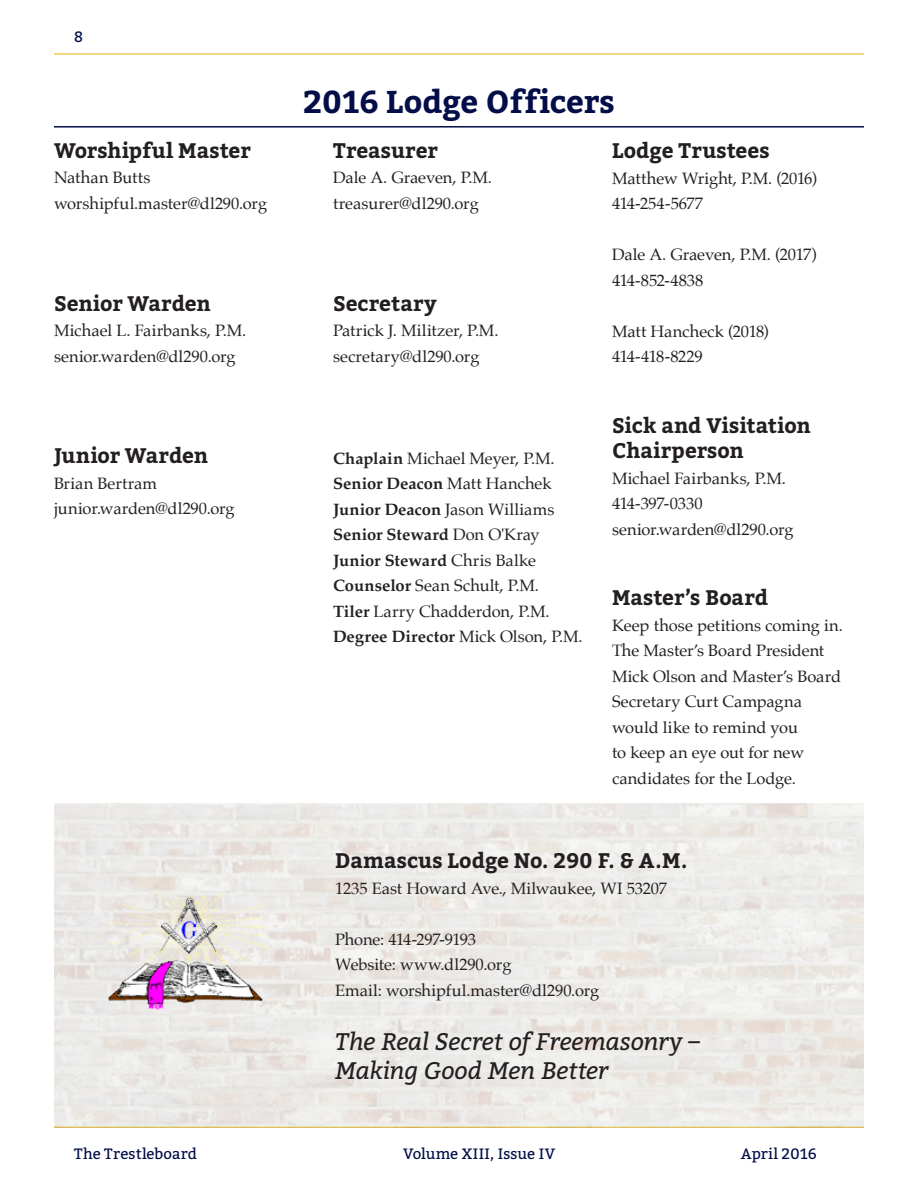
<style>
.page{position:relative;width:918px;height:1188px;background:#fff}
.page>*{position:absolute;margin:0;border:0;box-sizing:border-box;transform-origin:0 0}
.Main_Title{font:700 31.5px "Bitter";letter-spacing:-.005em;color:#030d47}
.t1{font:italic 24px/28.8px "Bitter";letter-spacing:-.005em;color:#231f20}
.Subtitle{font:700 21px/25.2px "Bitter";color:#231f20}
.Copy_-_No_space{font:16.5px/25.5px "Palatino";letter-spacing:-.005em;color:#231f20}
.Copy{font:16.5px/25.5px "Palatino";letter-spacing:-.005em;color:#231f20}
.Copy_-_No_space-2{font:700 16.5px "Palatino";letter-spacing:.005em;color:#231f20}
.t2{font:15px "Bitter";letter-spacing:.005em;color:#030d47}
.s1{font-weight:700}
.s2{font-weight:400}
</style>
<div class="page">
<hr style="left:54px;top:54px;width:810px;height:1px;background:#e3b000">
<img style="left:54px;top:804px;width:810px;height:324px">
<img style="left:108px;top:876px;width:160px;height:135px">
<hr style="left:54px;top:126px;width:810px;height:2px;background:#030d47">
<p class="t2" style="left:74px;top:26px;width:10px">8</p>
<p class="Main_Title" style="left:303px;top:77px;width:313px">2016 Lodge Officers</p>
<p class="Subtitle" style="left:54px;top:137px;width:198px">Worshipful Master</p>
<p class="Copy_-_No_space" style="left:54px;top:165px;width:215px">Nathan Butts worshipful.master@dl290.org</p>
<p class="Subtitle" style="left:54px;top:290px;width:158px">Senior Warden</p>
<p class="Copy_-_No_space" style="left:54px;top:318px;width:194px">Michael L. Fairbanks, P.M. senior.warden@dl290.org</p>
<p class="Subtitle" style="left:333px;top:137px;width:106px">Treasurer</p>
<p class="Copy_-_No_space" style="left:333px;top:165px;width:161px">Dale A. Graeven, P.M. treasurer@dl290.org</p>
<p class="Subtitle" style="left:333px;top:290px;width:105px">Secretary</p>
<p class="Copy_-_No_space" style="left:333px;top:318px;width:167px">Patrick J. Militzer, P.M. secretary@dl290.org</p>
<p class="Subtitle" style="left:612px;top:137px;width:159px">Lodge Trustees</p>
<p class="Copy" style="left:612px;top:165px;width:206px">Matthew Wright, P.M. (2016)<br>414-254-5677</p>
<p class="Copy" style="left:612px;top:242px;width:206px">Dale A. Graeven, P.M. (2017)<br>414-852-4838</p>
<p class="Copy" style="left:612px;top:318px;width:158px">Matt Hancheck (2018)<br>414-418-8229</p>
<p class="Subtitle" style="left:54px;top:443px;width:156px">Junior Warden</p>
<p class="Copy_-_No_space" style="left:54px;top:470px;width:182px">Brian Bertram junior.warden@dl290.org</p>
<p class="Copy_-_No_space" style="left:333px;top:445px;width:223px"><span class="s1">Chaplain</span> Michael Meyer, P.M.<br><span class="s1">Senior Deacon</span> Matt Hanchek<br><span class="s1">Junior Deacon</span> Jason Williams<br><span class="s1">Senior Steward</span> Don O'Kray<br><span class="s1">Junior Steward</span> Chris Balke<br><span class="s1">Counselor</span> Sean Schult, P.M.</p>
<p class="Copy_-_No_space" style="left:333px;top:598px;width:218px"><span class="s1">Tiler</span> Larry Chadderdon, P.M.</p>
<p class="Copy_-_No_space-2" style="left:333px;top:622px;width:251px">Degree Director <span class="s2">Mick Olson, P.M.</span></p>
<p class="Subtitle" style="left:612px;top:412px;width:200px">Sick and Visitation<br>Chairperson</p>
<p class="Copy" style="left:612px;top:465px;width:183px">Michael Fairbanks, P.M.<br>414-397-0330 senior.warden@dl290.org</p>
<p class="Subtitle" style="left:612px;top:585px;width:158px">Master’s Board</p>
<p class="Copy" style="left:612px;top:612px;width:232px">Keep those petitions coming in.<br>The Master’s Board President<br>Mick Olson and Master’s Board<br>Secretary Curt Campagna would like to remind you<br>to keep an eye out for new candidates for the Lodge.</p>
<p class="Subtitle" style="left:335px;top:848px;width:354px">Damascus Lodge No. 290 F. &amp; A.M.</p>
<p class="Copy_-_No_space" style="left:335px;top:876px;width:333px">1235 East Howard Ave., Milwaukee, WI 53207</p>
<p class="Copy_-_No_space" style="left:335px;top:927px;width:178px">Phone: 414-297-9193<br>Website: www.dl290.org</p>
<p class="Copy_-_No_space" style="left:335px;top:978px;width:266px">Email: worshipful.master@dl290.org</p>
<p class="t1" style="left:335px;top:1027px;width:366px">The Real Secret of Freemasonry –<br>Making Good Men Better</p>
<p class="t2" style="left:74px;top:1143px;width:124px">The Trestleboard</p>
<p class="t2" style="left:403px;top:1143px;width:154px">Volume XIII, Issue IV</p>
<p class="t2" style="left:741px;top:1143px;width:77px">April 2016</p>
</div>
